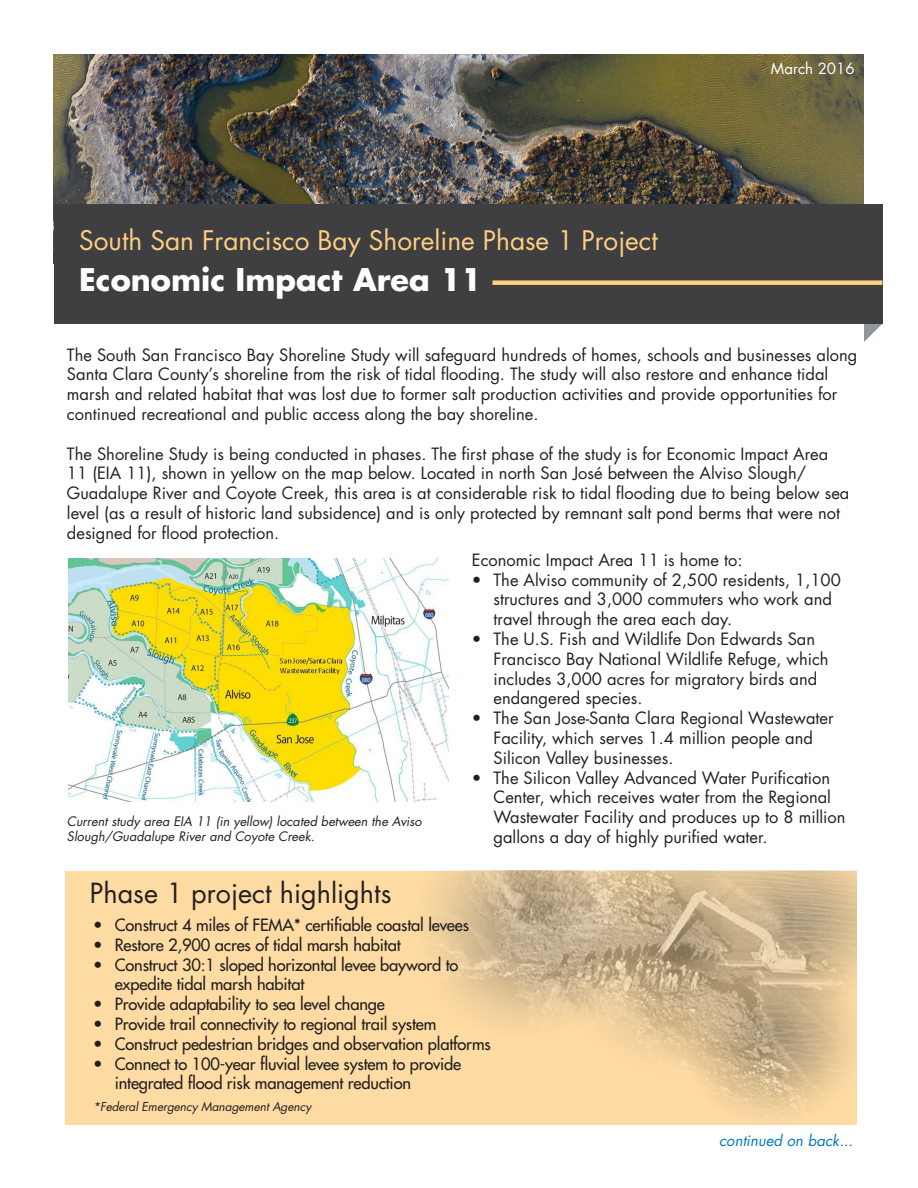
<style>
.page{position:relative;width:918px;height:1188px;background:#fff}
.page>*{position:absolute;margin:0;border:0;box-sizing:border-box;transform-origin:0 0}
.t1{font:700 30.45px "Futura Std";color:#fff}
.D-Subhead{font:27px "Futura Std";color:#231f20}
.t2{font:26.25px "Futura Std";color:#fece81}
.E-Body_text{font:16.5px/19.8px "Futura Std";color:#231f20}
.t3{font:500 16.5px/19.8px "Futura Std";letter-spacing:-.01em;color:#231f20}
.t4{font:italic 15px "Futura Std";color:#0079c2}
.t5{font:15px "Futura Std";color:#fff}
.G-Caption{font:italic 12.75px/15.3px "Futura Std";color:#231f20}
.F-Bullets{font:italic 12px "Futura Std";letter-spacing:-.01em;color:#231f20}
</style>
<div class="page">
<div style="left:66px;top:871px;width:791px;height:254px;background:#fedba3"></div>
<svg style="left:864px;top:324px;width:18px;height:18px"></svg>
<img style="left:54px;top:54px;width:810px;height:150px">
<div style="left:54px;top:204px;width:828px;height:120px;background:#3f3f41"></div>
<div style="left:492px;top:280px;width:390px;height:5px;background:#fece81"></div>
<img style="left:68px;top:558px;width:381px;height:243px">
<img style="left:430px;top:871px;width:427px;height:245px">
<p class="t2" style="left:79px;top:224px;width:580px">South San Francisco Bay Shoreline Phase 1 Project</p>
<p class="t1" style="left:79px;top:260px;width:404px">Economic Impact Area 11</p>
<p class="t5" style="left:771px;top:59px;width:85px">March 2016</p>
<p class="E-Body_text" style="left:67px;top:345px;width:792px">The South San Francisco Bay Shoreline Study will safeguard hundreds of homes, schools and businesses along Santa Clara County’s shoreline from the risk of tidal flooding. The study will also restore and enhance tidal marsh and related habitat that was lost due to former salt production activities and provide opportunities for continued recreational and public access along the bay shoreline.</p>
<p class="E-Body_text" style="left:67px;top:444px;width:784px">The Shoreline Study is being conducted in phases. The first phase of the study is for Economic Impact Area 11 (EIA 11), shown in yellow on the map below. Located in north San José between the Alviso Slough/ Guadalupe River and Coyote Creek, this area is at considerable risk to tidal flooding due to being below sea level (as a result of historic land subsidence) and is only protected by remnant salt pond berms that were not designed for flood protection.</p>
<p class="G-Caption" style="left:67px;top:814px;width:356px">Current study area EIA 11 (in yellow) located between the Aviso<br>Slough/Guadalupe River and Coyote Creek.</p>
<p class="E-Body_text" style="left:472px;top:550px;width:272px">Economic Impact Area 11 is home to:</p>
<p class="E-Body_text" style="left:494px;top:570px;width:349px;text-indent:-22px">• The Alviso community of 2,500 residents, 1,100 structures and 3,000 commuters who work and travel through the area each day.</p>
<p class="E-Body_text" style="left:494px;top:629px;width:337px;text-indent:-22px">• The U.S. Fish and Wildlife Don Edwards San Francisco Bay National Wildlife Refuge, which includes 3,000 acres for migratory birds and endangered species.</p>
<p class="E-Body_text" style="left:494px;top:709px;width:342px;text-indent:-22px">• The San Jose-Santa Clara Regional Wastewater<br>Facility, which serves 1.4 million people and<br>Silicon Valley businesses.</p>
<p class="E-Body_text" style="left:494px;top:768px;width:354px;text-indent:-22px">• The Silicon Valley Advanced Water Purification Center, which receives water from the Regional Wastewater Facility and produces up to 8 million gallons a day of highly purified water.</p>
<p class="D-Subhead" style="left:90px;top:876px;width:303px">Phase 1 project highlights</p>
<p class="t3" style="left:93px;top:915px;width:377px">• Construct 4 miles of FEMA* certifiable coastal levees</p>
<p class="t3" style="left:93px;top:935px;width:309px">• Restore 2,900 acres of tidal marsh habitat</p>
<p class="t3" style="left:115px;top:955px;width:345px;text-indent:-22px">• Construct 30:1 sloped horizontal levee bayword to expedite tidal marsh habitat</p>
<p class="t3" style="left:93px;top:994px;width:293px">• Provide adaptability to sea level change</p>
<p class="t3" style="left:93px;top:1014px;width:345px">• Provide trail connectivity to regional trail system</p>
<p class="t3" style="left:93px;top:1034px;width:399px">• Construct pedestrian bridges and observation platforms</p>
<p class="t3" style="left:115px;top:1054px;width:348px;text-indent:-22px">• Connect to 100-year fluvial levee system to provide integrated flood risk management reduction</p>
<p class="F-Bullets" style="left:93px;top:1099px;width:220px">*Federal Emergency Management Agency</p>
<p class="t4" style="left:719px;top:1131px;width:136px">continued on back...</p>
</div>
